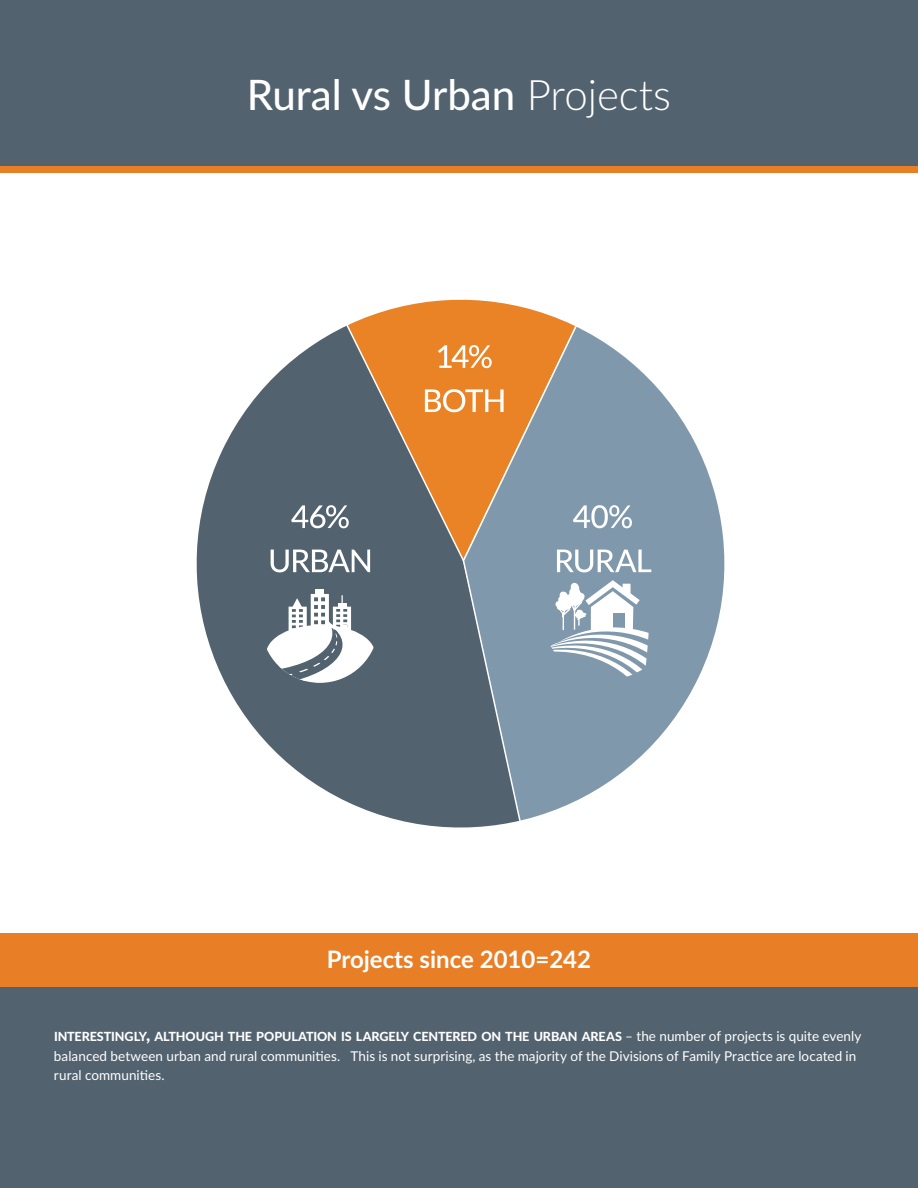
<style>
.page{position:relative;width:918px;height:1188px;background:#fff}
.page>*{position:absolute;margin:0;border:0;box-sizing:border-box;transform-origin:0 0}
.t1{font:500 42px "Lato";color:#fff}
.t2{font:700 24px "Lato";color:#fff}
.t3{font:13.5px/19.5px "Lato";letter-spacing:.005em;color:#fff}
.t4{font:800 12.6px "Lato";letter-spacing:-.01em;color:#fff}
.s1{font-weight:300}
.s2{font-size:18px}
.s3{font-weight:400;font-size:13.5px}
</style>
<div class="page">
<div style="left:0;top:986px;width:918px;height:202px;background:#52626f"></div>
<div style="left:0;top:0;width:918px;height:168px;background:#52626f"></div>
<div style="left:0;top:167px;width:918px;height:6px;background:#e87e26"></div>
<div style="left:0;top:933px;width:918px;height:53px;background:#e87e26"></div>
<svg style="left:196px;top:299px;width:529px;height:529px"></svg>
<svg style="left:438px;top:345px;width:54px;height:23px"></svg>
<svg style="left:425px;top:389px;width:79px;height:23px"></svg>
<svg style="left:291px;top:505px;width:58px;height:23px"></svg>
<svg style="left:271px;top:550px;width:99px;height:22px"></svg>
<svg style="left:266px;top:625px;width:109px;height:58px"></svg>
<svg style="left:261px;top:594px;width:96px;height:89px"></svg>
<div style="left:316px;top:589px;width:8px;height:5px;background:#fff"></div>
<svg style="left:573px;top:505px;width:59px;height:23px"></svg>
<svg style="left:543px;top:550px;width:108px;height:130px"></svg>
<h1 class="t1" style="left:247px;top:64px;width:426px">Rural vs Urban <span class="s1">Projects</span></h1>
<h2 class="t2" style="left:327px;top:941px;width:266px">Projects since 2010=242</h2>
<p class="t4" style="left:54px;top:1027px;width:809px">INTERESTINGLY<span class="s2">,</span> ALTHOUGH THE POPULATION IS LARGELY CENTERED ON THE URBAN AREAS <span class="s3">– the number of projects is quite evenly</span></p>
<p class="t3" style="left:54px;top:1045px;width:804px">balanced between urban and rural communities. This is not surprising, as the majority of the Divisions of Family Practice are located in rural communities.</p>
</div>
